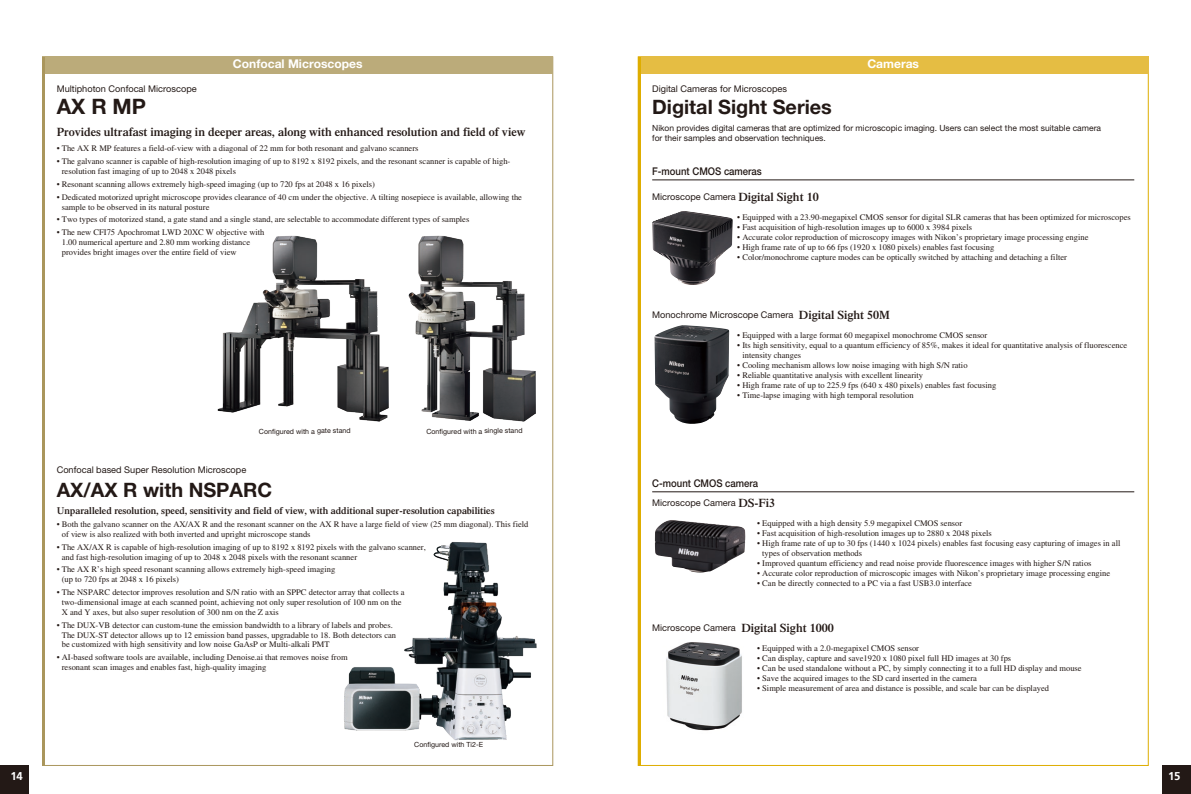
<style>
.page{position:relative;width:1191px;height:794px;background:#fff}
.page>*{position:absolute;margin:0;border:0;box-sizing:border-box;transform-origin:0 0}
.t1{font:700 21.3px "Helvetica Neue LT Std";color:#231916}
.t2{font:700 19.8px "Helvetica Neue LT Std";color:#231916}
.t3{font:600 12px "Times LT Std";color:#231916}
.t4{font:700 12px "Helvetica Neue LT Std";color:#fff}
.t5{font:700 11.3px "Frutiger LT Std";color:#fff}
.t6{font:500 10.6px "Helvetica Neue LT Std";color:#231916;scale:.9 1}
.t7{font:600 9.9px "Times LT Std";color:#231916}
.t8{font:9.2px "Helvetica Neue LT Std";color:#231916}
.t9{font:8.5px/9.9px "Times LT Std";color:#231916}
.t10{font:8.5px/10.6px "Helvetica Neue LT Std";color:#231916}
.t11{font:7.1px "Helvetica Neue LT Std";letter-spacing:-.01em;color:#231916}
.s1{font-family:"Times LT Std";font-weight:600;font-size:12px}
</style>
<div class="page">
<div style="left:43px;top:57px;width:510px;height:17px;background:#bbab7a"></div>
<hr style="left:43px;top:57px;width:2px;height:708px;background:#aa965c">
<div style="left:638px;top:57px;width:510px;height:17px;background:#e5bd43"></div>
<hr style="left:638px;top:57px;width:3px;height:708px;background:#dead00">
<div style="left:1162px;top:765px;width:29px;height:29px;background:#231916"></div>
<div style="left:0;top:765px;width:28px;height:29px;background:#231916"></div>
<img style="left:344px;top:542px;width:192px;height:198px">
<img style="left:652px;top:211px;width:80px;height:74px">
<img style="left:654px;top:325px;width:75px;height:99px">
<img style="left:666px;top:642px;width:76px;height:89px">
<hr style="left:652px;top:180px;width:482px;height:1px;background:#231916">
<hr style="left:652px;top:491px;width:482px;height:1px;background:#231916">
<img style="left:654px;top:520px;width:91px;height:52px">
<img style="left:218px;top:235px;width:170px;height:187px">
<img style="left:408px;top:235px;width:127px;height:187px">
<h3 class="t4" style="left:233px;top:57px;width:131px">Confocal Microscopes</h3>
<h3 class="t4" style="left:867px;top:57px;width:53px">Cameras</h3>
<p class="t8" style="left:57px;top:83px;width:142px">Multiphoton Confocal Microscope</p>
<h3 class="t3" style="left:57px;top:125px;width:470px">Provides ultrafast imaging in deeper areas, along with enhanced resolution and field of view</h3>
<p class="t9" style="left:57px;top:144px;width:363px">• The AX R MP features a field-of-view with a diagonal of 22 mm for both resonant and galvano scanners</p>
<p class="t9" style="left:62px;top:156px;width:450px;text-indent:-5px">• The galvano scanner is capable of high-resolution imaging of up to 8192 x 8192 pixels, and the resonant scanner is capable of high&shy;resolution fast imaging of up to 2048 x 2048 pixels</p>
<p class="t9" style="left:57px;top:179px;width:320px">• Resonant scanning allows extremely high-speed imaging (up to 720 fps at 2048 x 16 pixels)</p>
<p class="t9" style="left:62px;top:192px;width:462px;text-indent:-5px">• Dedicated motorized upright microscope provides clearance of 40 cm under the objective. A tilting nosepiece is available, allowing the sample to be observed in its natural posture</p>
<p class="t9" style="left:57px;top:214px;width:414px">• Two types of motorized stand, a gate stand and a single stand, are selectable to accommodate different types of samples</p>
<p class="t9" style="left:62px;top:227px;width:204px;text-indent:-5px">• The new CFI75 Apochromat LWD 20XC W objective with<br>1.00 numerical aperture and 2.80 mm working distance provides bright images over the entire field of view</p>
<h1 class="t1" style="left:57px;top:94px;width:91px">AX R MP</h1>
<p class="t11" style="left:259px;top:427px;width:93px">Configured with a gate stand</p>
<p class="t11" style="left:426px;top:427px;width:98px">Configured with a single stand</p>
<p class="t8" style="left:57px;top:464px;width:191px">Confocal based Super Resolution Microscope</p>
<h2 class="t2" style="left:57px;top:478px;width:217px">AX/AX R with NSPARC</h2>
<p class="t7" style="left:57px;top:505px;width:439px">Unparalleled resolution, speed, sensitivity and field of view, with additional super-resolution capabilities</p>
<p class="t9" style="left:62px;top:519px;width:468px;text-indent:-5px">• Both the galvano scanner on the AX/AX R and the resonant scanner on the AX R have a large field of view (25 mm diagonal). This field of view is also realized with both inverted and upright microscope stands</p>
<p class="t9" style="left:62px;top:542px;width:365px;text-indent:-5px">• The AX/AX R is capable of high-resolution imaging of up to 8192 x 8192 pixels with the galvano scanner, and fast high-resolution imaging of up to 2048 x 2048 pixels with the resonant scanner</p>
<p class="t9" style="left:62px;top:564px;width:275px;text-indent:-5px">• The AX R’s high speed resonant scanning allows extremely high-speed imaging (up to 720 fps at 2048 x 16 pixels)</p>
<p class="t9" style="left:62px;top:587px;width:344px;text-indent:-5px">• The NSPARC detector improves resolution and S/N ratio with an SPPC detector array that collects a two-dimensional image at each scanned point, achieving not only super resolution of 100 nm on the<br>X and Y axes, but also super resolution of 300 nm on the Z axis</p>
<p class="t9" style="left:62px;top:620px;width:336px;text-indent:-5px">• The DUX-VB detector can custom-tune the emission bandwidth to a library of labels and probes.<br>The DUX-ST detector allows up to 12 emission band passes, upgradable to 18. Both detectors can be customized with high sensitivity and low noise GaAsP or Multi-alkali PMT</p>
<p class="t9" style="left:62px;top:652px;width:287px;text-indent:-5px">• AI-based software tools are available, including Denoise.ai that removes noise from resonant scan images and enables fast, high-quality imaging</p>
<p class="t11" style="left:414px;top:740px;width:70px">Configured with Ti2-E</p>
<p class="t8" style="left:652px;top:83px;width:136px">Digital Cameras for Microscopes</p>
<h2 class="t2" style="left:652px;top:95px;width:181px">Digital Sight Series</h2>
<p class="t10" style="left:652px;top:122px;width:450px">Nikon provides digital cameras that are optimized for microscopic imaging. Users can select the most suitable camera for their samples and observation techniques.</p>
<p class="t6" style="left:652px;top:165px;width:123px">F-mount CMOS cameras</p>
<p class="t8" style="left:652px;top:191px;width:168px">Microscope Camera <span class="s1">Digital Sight 10</span></p>
<p class="t9" style="left:737px;top:212px;width:395px">• Equipped with a 23.90-megapixel CMOS sensor for digital SLR cameras that has been optimized for microscopes</p>
<p class="t9" style="left:737px;top:222px;width:236px">• Fast acquisition of high-resolution images up to 6000 x 3984 pixels</p>
<p class="t9" style="left:737px;top:232px;width:353px">• Accurate color reproduction of microscopy images with Nikon’s proprietary image processing engine</p>
<p class="t9" style="left:737px;top:242px;width:258px">• High frame rate of up to 66 fps (1920 x 1080 pixels) enables fast focusing</p>
<p class="t9" style="left:737px;top:252px;width:331px">• Color/monochrome capture modes can be optically switched by attaching and detaching a filter</p>
<p class="t8" style="left:652px;top:309px;width:239px">Monochrome Microscope Camera <span class="s1">Digital Sight 50M</span></p>
<p class="t9" style="left:737px;top:330px;width:252px">• Equipped with a large format 60 megapixel monochrome CMOS sensor</p>
<p class="t9" style="left:742px;top:340px;width:386px;text-indent:-5px">• Its high sensitivity, equal to a quantum efficiency of 85%, makes it ideal for quantitative analysis of fluorescence intensity changes</p>
<p class="t9" style="left:737px;top:360px;width:232px">• Cooling mechanism allows low noise imaging with high S/N ratio</p>
<p class="t9" style="left:737px;top:370px;width:187px">• Reliable quantitative analysis with excellent linearity</p>
<p class="t9" style="left:737px;top:380px;width:260px">• High frame rate of up to 225.9 fps (640 x 480 pixels) enables fast focusing</p>
<p class="t9" style="left:737px;top:390px;width:178px">• Time-lapse imaging with high temporal resolution</p>
<p class="t6" style="left:652px;top:477px;width:119px">C-mount CMOS camera</p>
<p class="t8" style="left:652px;top:497px;width:124px">Microscope Camera <span class="s1">DS-Fi3</span></p>
<p class="t9" style="left:757px;top:518px;width:207px">• Equipped with a high density 5.9 megapixel CMOS sensor</p>
<p class="t9" style="left:757px;top:528px;width:236px">• Fast acquisition of high-resolution images up to 2880 x 2048 pixels</p>
<p class="t9" style="left:762px;top:538px;width:360px;text-indent:-5px">• High frame rate of up to 30 fps (1440 x 1024 pixels) enables fast focusing easy capturing of images in all types of observation methods</p>
<p class="t9" style="left:757px;top:558px;width:336px">• Improved quantum efficiency and read noise provide fluorescence images with higher S/N ratios</p>
<p class="t9" style="left:757px;top:568px;width:354px">• Accurate color reproduction of microscopic images with Nikon’s proprietary image processing engine</p>
<p class="t9" style="left:757px;top:578px;width:216px">• Can be directly connected to a PC via a fast USB3.0 interface</p>
<p class="t8" style="left:652px;top:622px;width:183px">Microscope Camera <span class="s1">Digital Sight 1000</span></p>
<p class="t9" style="left:757px;top:643px;width:163px">• Equipped with a 2.0-megapixel CMOS sensor</p>
<p class="t9" style="left:757px;top:653px;width:256px">• Can display, capture and save1920 x 1080 pixel full HD images at 30 fps</p>
<p class="t9" style="left:757px;top:663px;width:326px">• Can be used standalone without a PC, by simply connecting it to a full HD display and mouse</p>
<p class="t9" style="left:757px;top:673px;width:221px">• Save the acquired images to the SD card inserted in the camera</p>
<p class="t9" style="left:757px;top:683px;width:293px">• Simple measurement of area and distance is possible, and scale bar can be displayed</p>
<h3 class="t5" style="left:11px;top:769px;width:14px">14</h3>
<h3 class="t5" style="left:1168px;top:769px;width:14px">15</h3>
</div>
